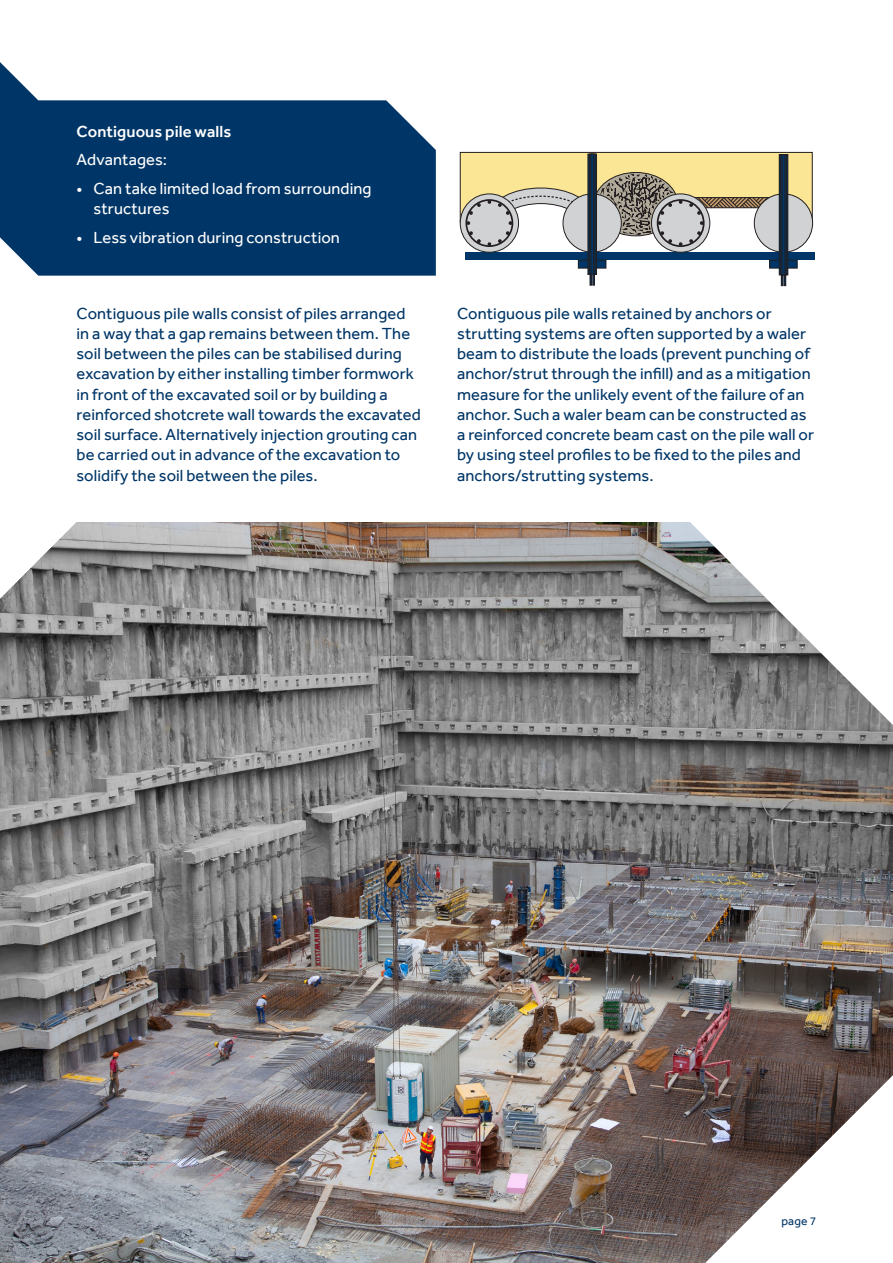
<style>
.page{position:relative;width:893px;height:1263px;background:#fff}
.page>*{position:absolute;margin:0;border:0;box-sizing:border-box;transform-origin:0 0}
._03_Copy{font:16.5px/20.2px "Effra";letter-spacing:.005em;color:#003667}
._03_Copy-2{font:16.5px/20.2px "Effra";letter-spacing:.005em;color:#fff}
._03_Copy-3{font:500 16.5px "Effra";letter-spacing:.005em;color:#fff}
.t1{font:12px "Effra";color:#003667}
</style>
<div class="page">
<svg style="left:0;top:62px;width:436px;height:214px;fill:#003667"></svg>
<div style="left:465px;top:253px;width:349px;height:7px;background:#003667"></div>
<svg style="left:754px;top:194px;width:59px;height:58px"></svg>
<div style="left:578px;top:260px;width:28px;height:8px;background:#003667"></div>
<div style="left:578px;top:260px;width:28px;height:9px;border:1px solid #231f20"></div>
<div style="left:770px;top:260px;width:27px;height:8px;background:#003667"></div>
<div style="left:769px;top:260px;width:29px;height:9px;border:1px solid #231f20"></div>
<svg style="left:651px;top:194px;width:59px;height:58px"></svg>
<svg style="left:460px;top:194px;width:59px;height:58px"></svg>
<svg style="left:459px;top:152px;width:354px;height:94px"></svg>
<div style="left:563px;top:194px;width:58px;height:58px;background:#d1d2d4;border-radius:50%"></div>
<div style="left:563px;top:193px;width:59px;height:60px;border:1px solid #231f20;border-radius:50%"></div>
<div style="left:587px;top:154px;width:10px;height:121px;border:1px solid #231f20"></div>
<div style="left:589px;top:154px;width:6px;height:121px;border:1px solid #231f20"></div>
<div style="left:590px;top:154px;width:4px;height:121px;border:1px solid #231f20"></div>
<svg style="left:590px;top:274px;width:5px;height:12px"></svg>
<div style="left:779px;top:154px;width:9px;height:121px;border:1px solid #231f20"></div>
<div style="left:780px;top:154px;width:7px;height:121px;border:1px solid #231f20"></div>
<div style="left:782px;top:154px;width:3px;height:121px;border:1px solid #231f20"></div>
<svg style="left:781px;top:274px;width:5px;height:12px"></svg>
<img style="left:0;top:522px;width:893px;height:741px">
<p class="_03_Copy-3" style="left:77px;top:122px;width:156px">Contiguous pile walls</p>
<p class="_03_Copy-2" style="left:77px;top:150px;width:92px">Advantages:</p>
<p class="_03_Copy-2" style="left:94px;top:178px;width:280px;text-indent:-17px">• Can take limited load from surrounding structures</p>
<p class="_03_Copy-2" style="left:77px;top:227px;width:265px">• Less vibration during construction</p>
<p class="_03_Copy" style="left:77px;top:303px;width:346px">Contiguous pile walls consist of piles arranged in a way that a gap remains between them. The soil between the piles can be stabilised during excavation by either installing timber formwork in front of the excavated soil or by building a reinforced shotcrete wall towards the excavated soil surface. Alternatively injection grouting can be carried out in advance of the excavation to solidify the soil between the piles.</p>
<p class="_03_Copy" style="left:457px;top:303px;width:359px">Contiguous pile walls retained by anchors or strutting systems are often supported by a waler beam to distribute the loads (prevent punching of anchor/strut through the infill) and as a mitigation measure for the unlikely event of the failure of an anchor. Such a waler beam can be constructed as a reinforced concrete beam cast on the pile wall or by using steel profiles to be fixed to the piles and anchors/strutting systems.</p>
<p class="t1" style="left:781px;top:1213px;width:37px">page 7</p>
</div>
